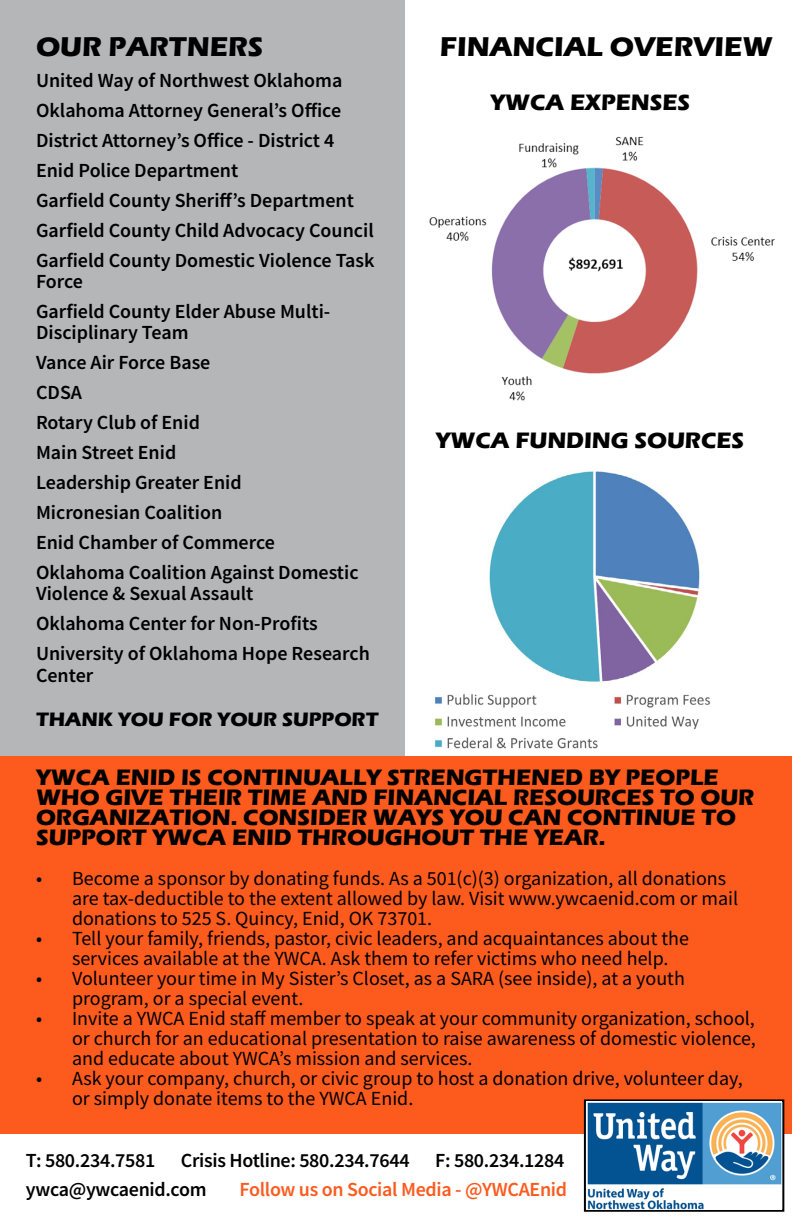
<style>
.page{position:relative;width:792px;height:1224px;background:#fff}
.page>*{position:absolute;margin:0;border:0;box-sizing:border-box;transform-origin:0 0}
.t1{font:700 28px "Eras ITC";color:#000}
.t2{font:700 23px/20px "Eras ITC";color:#000}
.t3{font:20px/20px "Source Sans Pro";color:#000}
.t4{font:600 20px/30px "Source Sans Pro";color:#000}
.t5{font:600 20px "Source Sans Pro";letter-spacing:-.015em;color:#fd5a1e}
.t6{font:700 20px "Eras ITC";color:#000}
</style>
<div class="page">
<div style="left:0;top:756px;width:792px;height:378px;background:#fd5a1e"></div>
<div style="left:0;top:0;width:405px;height:756px;background:#b4b6b8"></div>
<img style="left:429px;top:136px;width:346px;height:265px">
<img style="left:435px;top:694px;width:275px;height:55px">
<div style="left:584px;top:1099px;width:200px;height:113px;border:2px solid #000"></div>
<img style="left:586px;top:1102px;width:195px;height:108px">
<img style="left:489px;top:471px;width:211px;height:211px">
<h1 class="t1" style="left:36px;top:30px;width:93px">OUR PAR</h1>
<h1 class="t1" style="left:169px;top:30px;width:77px">TNERS</h1>
<h1 class="t1" style="left:440px;top:30px;width:333px">FINANCIAL OVERVIEW</h1>
<p class="t2" style="left:490px;top:92px;width:200px">YWCA EXPENSES</p>
<p class="t4" style="left:36px;top:65px;width:340px">United Way of Northwest Oklahoma Oklahoma Attorney General’s Office District Attorney’s Office - District 4<br>Enid Police Department<br>Garfield County Sheriff’s Department Garfield County Child Advocacy Council Garfield County Domestic Violence Task</p>
<p class="t4" style="left:36px;top:266px;width:296px">Force<br>Garfield County Elder Abuse Multi-</p>
<p class="t4" style="left:36px;top:317px;width:324px">Disciplinary Team<br>Vance Air Force Base<br>CDSA<br>Rotary Club of Enid<br>Main Street Enid<br>Leadership Greater Enid<br>Micronesian Coalition<br>Enid Chamber of Commerce<br>Oklahoma Coalition Against Domestic</p>
<p class="t4" style="left:36px;top:578px;width:335px">Violence &amp; Sexual Assault<br>Oklahoma Center for Non-Profits<br>University of Oklahoma Hope Research</p>
<p class="t4" style="left:36px;top:660px;width:59px">Center</p>
<p class="t2" style="left:436px;top:430px;width:308px">YWCA FUNDING SOURCES</p>
<p class="t6" style="left:36px;top:707px;width:16px">THA</p>
<p class="t6" style="left:81px;top:707px;width:299px">NK YOU FOR YOUR SUPPORT</p>
<p class="t2" style="left:36px;top:767px;width:96px">YWCA ENID</p>
<p class="t2" style="left:36px;top:767px;width:714px;text-indent:145px">IS CONTINUALLY STRENGTHENED BY PEOPLE<br>WHO GIVE THEIR TIME AND FINANCIAL RESOURCES TO OUR<br>ORGANIZATION. CONSIDER WAYS</p>
<p class="t2" style="left:36px;top:807px;width:701px;text-indent:414px">YOU CAN CONTINUE TO<br>SUPPORT YWCA ENID THROUGHOUT THE YEAR.</p>
<p class="t3" style="left:72px;top:868px;width:668px;text-indent:-36px">• Become a sponsor by donating funds. As a 501(c)(3) organization, all donations are tax-deductible to the extent allowed by law. Visit www.ywcaenid.com or mail donations to 525 S. Quincy, Enid, OK 73701.</p>
<p class="t3" style="left:72px;top:928px;width:619px;text-indent:-36px">• Tell your family, friends, pastor, civic leaders, and acquaintances about the services available at the YWCA. Ask them to refer victims who need help.</p>
<p class="t3" style="left:72px;top:968px;width:614px;text-indent:-36px">• Volunteer your time in My Sister’s Closet, as a SARA (see inside), at a youth program, or a special event.</p>
<p class="t3" style="left:72px;top:1008px;width:685px;text-align:justify;text-indent:-36px">• Invite a YWCA Enid staff member to speak at your community organization, school, or church for an educational presentation to raise awareness of domestic violence, and educate about YWCA’s mission and services.</p>
<p class="t3" style="left:72px;top:1068px;width:672px;text-indent:-36px">• Ask your company, church, or civic group to host a donation drive, volunteer day, or simply donate items to the YWCA Enid.</p>
<p class="t4" style="left:26px;top:1145px;width:131px">T: 580.234.7581</p>
<p class="t4" style="left:181px;top:1145px;width:230px">Crisis Hotline: 580.234.7644</p>
<p class="t4" style="left:435px;top:1145px;width:131px">F: 580.234.1284</p>
<p class="t4" style="left:26px;top:1174px;width:182px">ywca@ywcaenid.com</p>
<p class="t5" style="left:240px;top:1176px;width:329px">Follow us on Social Media - @YWCAEnid</p>
</div>
